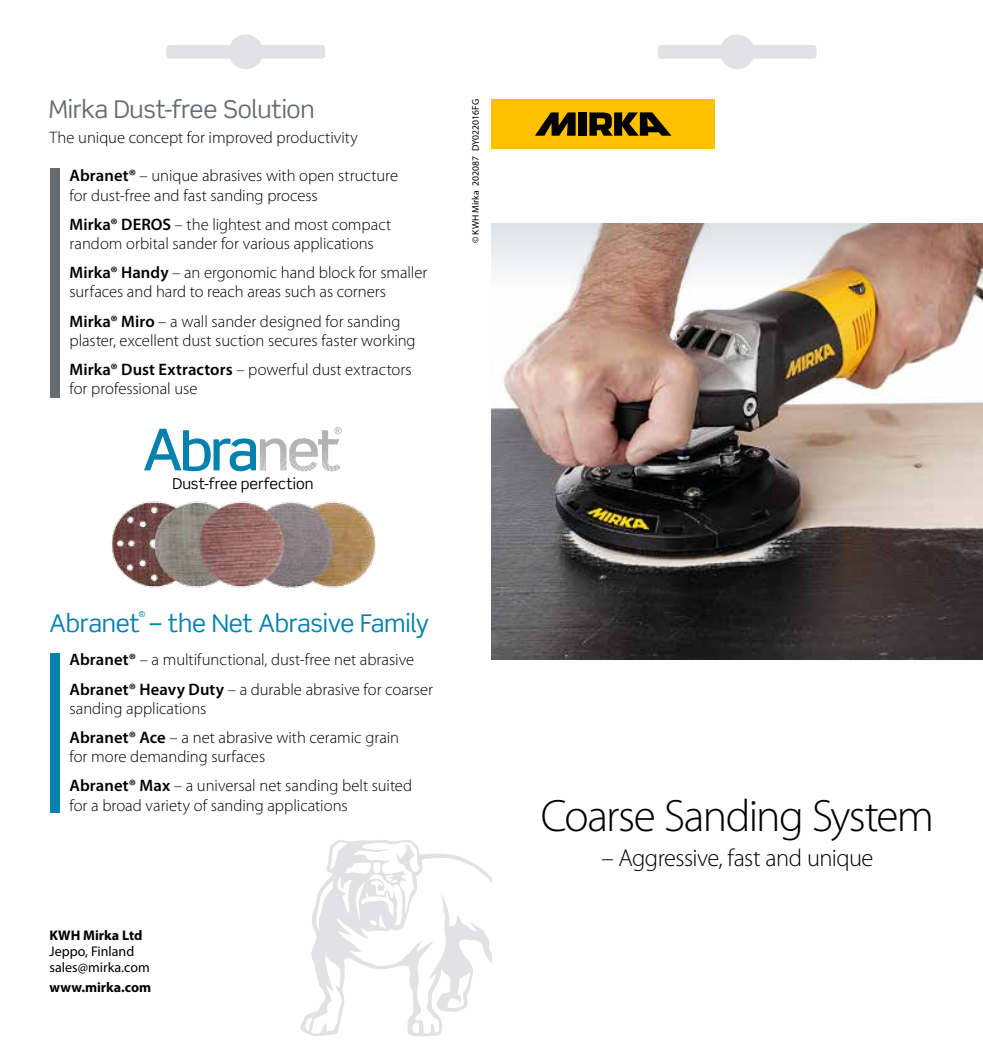
<style>
.page{position:relative;width:983px;height:1042px;background:#fff}
.page>*{position:absolute;margin:0;border:0;box-sizing:border-box;transform-origin:0 0}
.t1{font:300 45.5px "Myriad Pro";letter-spacing:-.035em;color:#000}
.t2{font:24.5px "Scene Pro";letter-spacing:-.015em;color:#0481ad}
.t3{font:300 24.5px "Myriad Pro";letter-spacing:-.025em;color:#000}
.t4{font:24.5px "Scene Pro";letter-spacing:-.01em;color:#676c6e}
.t5{font:300 16.62px/19.2px "Myriad Pro";color:#000}
.t6{font:15.05px "Scene Pro";color:#000}
.t7{font:14px/15.8px "Myriad Pro";color:#000}
.t8{font:700 14px "Myriad Pro";color:#000}
.t9{font:9.62px "Myriad Pro";color:#000}
.t10{font:8.22px "Scene Pro";color:#0481ad}
.s1{font-weight:600}
</style>
<div class="page">
<svg style="left:300px;top:840px;width:191px;height:196px"></svg>
<div style="left:491px;top:99px;width:223px;height:50px;background:#fdc100"></div>
<svg style="left:535px;top:112px;width:40px;height:24px"></svg>
<div style="left:578px;top:112px;width:8px;height:24px;background:#000"></div>
<svg style="left:589px;top:112px;width:82px;height:24px"></svg>
<img style="left:491px;top:291px;width:491px;height:369px">
<img style="left:112px;top:501px;width:264px;height:87px">
<svg style="left:144px;top:427px;width:197px;height:44px"></svg>
<div style="left:50px;top:169px;width:10px;height:229px;background:#676c6e"></div>
<div style="left:50px;top:653px;width:10px;height:160px;background:#0481ad"></div>
<svg style="left:491px;top:223px;width:491px;height:68px"></svg>
<div style="left:166px;top:45px;width:159px;height:14px;background:#e2e2e4;border-radius:4px"></div>
<div style="left:228px;top:34px;width:35px;height:35px;background:#e2e2e4;border-radius:50%"></div>
<div style="left:657px;top:45px;width:159px;height:14px;background:#e2e2e4;border-radius:4px"></div>
<div style="left:719px;top:34px;width:35px;height:35px;background:#e2e2e4;border-radius:50%"></div>
<h2 class="t4" style="left:48px;top:94px;width:268px">Mirka Dust-free Solution</h2>
<p class="t5" style="left:50px;top:127px;width:310px">The unique concept for improved productivity</p>
<p class="t5" style="left:69px;top:166px;width:330px"><span class="s1">Abranet®</span> – unique abrasives with open structure for dust-free and fast sanding process</p>
<p class="t5" style="left:69px;top:214px;width:323px"><span class="s1">Mirka® DEROS</span> – the lightest and most compact random orbital sander for various applications</p>
<p class="t5" style="left:69px;top:263px;width:359px"><span class="s1">Mirka® Handy</span> – an ergonomic hand block for smaller surfaces and hard to reach areas such as corners</p>
<p class="t5" style="left:69px;top:311px;width:347px"><span class="s1">Mirka® Miro</span> – a wall sander designed for sanding plaster, excellent dust suction secures faster working</p>
<p class="t5" style="left:69px;top:360px;width:343px"><span class="s1">Mirka® Dust Extractors</span> – powerful dust extractors for professional use</p>
<p class="t6" style="left:172px;top:474px;width:142px">Dust-free perfection</p>
<p class="t9" style="left:470px;top:243px;width:146px;rotate:-90deg">© KWH Mirka 202087 DY022016FG</p>
<p class="t10" style="left:138px;top:609px;width:9px">®</p>
<h2 class="t2" style="left:50px;top:608px;width:381px">Abranet – the Net Abrasive Family</h2>
<p class="t5" style="left:69px;top:645px;width:365px;line-height:29.2px"><span class="s1">Abranet®</span> – a multifunctional, dust-free net abrasive<br><span class="s1">Abranet® Heavy Duty</span> – a durable abrasive for coarser</p>
<p class="t5" style="left:69px;top:693px;width:331px;line-height:29.2px">sanding applications<br><span class="s1">Abranet® Ace</span> – a net abrasive with ceramic grain</p>
<p class="t5" style="left:69px;top:742px;width:344px;line-height:29.2px">for more demanding surfaces<br><span class="s1">Abranet® Max</span> – a universal net sanding belt suited</p>
<p class="t5" style="left:69px;top:795px;width:279px">for a broad variety of sanding applications</p>
<h1 class="t1" style="left:540px;top:789px;width:395px">Coarse Sanding System</h1>
<h2 class="t3" style="left:601px;top:843px;width:273px">– Aggressive, fast and unique</h2>
<p class="t8" style="left:50px;top:927px;width:94px">KWH Mirka Ltd</p>
<p class="t7" style="left:50px;top:943px;width:102px">Jeppo, Finland sales@mirka.com</p>
<p class="t8" style="left:50px;top:980px;width:103px">www.mirka.com</p>
</div>
